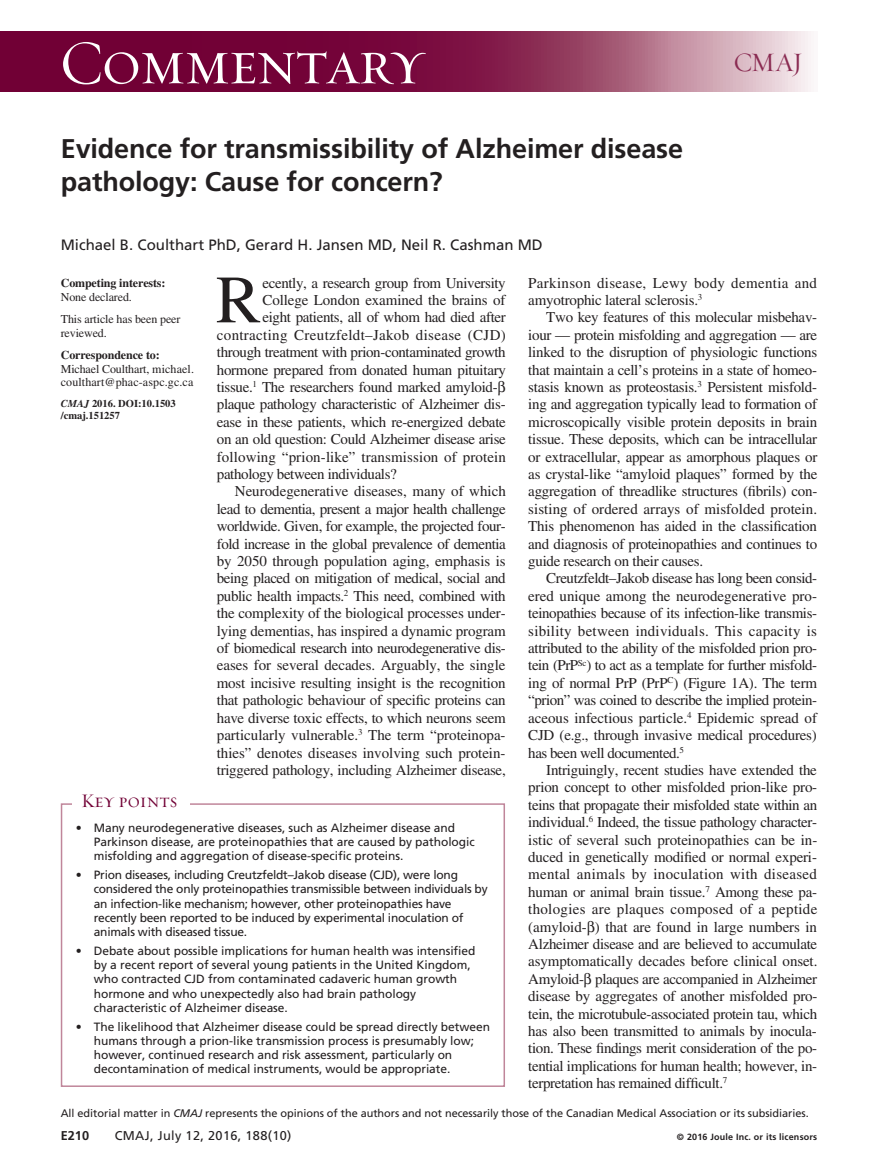
<style>
.page{position:relative;width:878px;height:1175px;background:#fff}
.page>*{position:absolute;margin:0;border:0;box-sizing:border-box;transform-origin:0 0}
.t1{font:67.5px "Times LT Std";color:#231f20}
.t2{font:63px "Requiem Display HTF Small Caps";letter-spacing:-.03em;color:#fff}
.t3{font:700 27px/33px "Frutiger LT Std";letter-spacing:-.005em;color:#231f20}
.t4{font:27px "Requiem Display HTF Roman";color:#8a2b52}
.t5{font:19.5px "Requiem Display HTF Small Caps";color:#710035}
.t6{font:15px/17.4px "Times LT Std";letter-spacing:-.02em;color:#231f20;text-align:justify}
.t7{font:15px/17.4px "Times LT Std";letter-spacing:.02em;color:#231f20}
.t8{font:15px "Times LT Std";color:#231f20}
.t9{font:15px "Frutiger LT Std";color:#231f20}
.t10{font:15px "Times LT Std";letter-spacing:.005em;color:#231f20}
.t11{font:12.75px "Frutiger LT Std";letter-spacing:.025em;color:#231f20}
.t12{font:700 12.75px "Frutiger LT Std";color:#231f20}
.t13{font:12px/14.2px "Frutiger LT Std";letter-spacing:-.005em;color:#231f20}
.t14{font:12px/13.5px "Times LT Std";letter-spacing:.01em;color:#231f20}
.t15{font:12px/22.5px "Times LT Std";letter-spacing:-.01em;color:#231f20}
.t16{font:700 12px "Times LT Std";letter-spacing:-.01em;color:#231f20}
.t17{font:10.95px "Frutiger LT Std";letter-spacing:-.005em;color:#231f20}
.t18{font:700 10.5px/12px "Times LT Std";color:#231f20}
.t19{font:700 9px "Frutiger LT Std";letter-spacing:.02em;color:#231f20}
.s1{font-style:italic}
</style>
<div class="page">
<svg style="left:0;top:32px;width:811px;height:60px;background:#8e325b"></svg>
<div style="left:61px;top:803px;width:444px;height:283px;border:2px solid #c0869a"></div>
<div style="left:72px;top:792px;width:117px;height:26px;background:#fff"></div>
<h2 class="t2" style="left:59px;top:26px;width:367px">Commentary</h2>
<h3 class="t3" style="left:61px;top:133px;width:624px">Evidence for transmissibility of Alzheimer disease pathology: Cause for concern?</h3>
<h3 class="t4" style="left:733px;top:46px;width:71px">CMAJ</h3>
<p class="t9" style="left:61px;top:236px;width:483px">Michael B. Coulthart PhD, Gerard H. Jansen MD, Neil R. Cashman MD</p>
<p class="t16" style="left:61px;top:276px;width:106px">Competing interests:</p>
<p class="t15" style="left:61px;top:285px;width:121px">None declared.<br>This article has been peer</p>
<p class="t15" style="left:61px;top:321px;width:48px">reviewed.</p>
<p class="t16" style="left:61px;top:348px;width:100px">Correspondence to:</p>
<p class="t14" style="left:61px;top:362px;width:135px">Michael Coulthart, michael. coulthart@phac-aspc.gc.ca</p>
<p class="t18" style="left:61px;top:397px;width:116px"><span class="s1">CMAJ</span> 2016. DOI:10.1503 /cmaj.151257</p>
<h1 class="t1" style="left:216px;top:262px;width:47px">R</h1>
<p class="t6" style="left:262px;top:274px;width:245px">ecently, a research group from University</p>
<p class="t7" style="left:528px;top:274px;width:290px">Parkinson disease, Lewy body dementia and amyotrophic lateral sclerosis.<sup>3</sup></p>
<p class="t6" style="left:528px;top:308px;width:291px;text-indent:18px">Two key features of this molecular misbehav&shy;iour — protein misfolding and aggregation — are linked to the disruption of physiologic functions that maintain a cell’s proteins in a state of homeo&shy;stasis known as proteostasis.<sup>3</sup> Persistent misfold&shy;ing and aggregation typically lead to formation of microscopically visible protein deposits in brain tissue. These deposits, which can be intracellular or extracellular, appear as amorphous plaques or as crystal-like “amyloid plaques” formed by the aggregation of threadlike structures (fibrils) con&shy;sisting of ordered arrays of misfolded protein.<br>This phenomenon has aided in the classification and diagnosis of proteinopathies and continues to guide research on their causes.</p>
<p class="t6" style="left:528px;top:569px;width:290px;text-indent:18px">Creutzfeldt–Jakob disease has long been consid&shy;ered unique among the neurodegenerative pro&shy;teinopathies because of its infection-like transmis&shy;sibility between individuals. This capacity is attributed to the ability of the misfolded prion pro&shy;tein (PrP<sup>Sc</sup>) to act as a template for further misfold&shy;ing of normal PrP (PrP<sup>C</sup>) (Figure 1A). The term “prion” was coined to describe the implied protein&shy;aceous infectious particle.<sup>4</sup> Epidemic spread of CJD (e.g., through invasive medical procedures) has been well documented.<sup>5</sup></p>
<p class="t6" style="left:528px;top:761px;width:291px;text-indent:18px">Intriguingly, recent studies have extended the prion concept to other misfolded prion-like pro&shy;teins that propagate their misfolded state within an individual.<sup>6</sup> Indeed, the tissue pathology character&shy;istic of several such proteinopathies can be in&shy;duced in genetically modified or normal experi&shy;mental animals by inoculation with diseased human or animal brain tissue.<sup>7</sup> Among these pa&shy;thologies are plaques composed of a peptide (amyloid- ) that are found in large numbers in Alzheimer disease and are believed to accumulate asymptomatically decades before clinical onset.<br>Amyloid- plaques are accompanied in Alzheimer disease by aggregates of another misfolded pro&shy;tein, the microtubule-associated protein tau, which has also been transmitted to animals by inocula&shy;tion. These findings merit consideration of the po&shy;tential implications for human health; however, in&shy;terpretation has remained difficult.<sup>7</sup></p>
<p class="t6" style="left:262px;top:291px;width:244px">College London examined the brains of</p>
<p class="t6" style="left:262px;top:308px;width:245px">eight patients, all of whom had died after</p>
<p class="t7" style="left:217px;top:326px;width:290px">contracting Creutzfeldt–Jakob disease (CJD)</p>
<p class="t6" style="left:217px;top:343px;width:290px">through treatment with prion-contaminated growth</p>
<p class="t6" style="left:217px;top:361px;width:290px">hormone prepared from donated human pituitary</p>
<p class="t6" style="left:217px;top:378px;width:282px">tissue.<sup>1</sup> The researchers found marked amyloid-</p>
<p class="t6" style="left:217px;top:395px;width:290px">plaque pathology characteristic of Alzheimer dis-</p>
<p class="t6" style="left:217px;top:413px;width:290px">ease in these patients, which re-energized debate</p>
<p class="t6" style="left:217px;top:430px;width:290px">on an old question: Could Alzheimer disease arise</p>
<p class="t10" style="left:217px;top:448px;width:290px">following “prion-like” transmission of protein</p>
<p class="t6" style="left:217px;top:465px;width:181px">pathology between individuals?</p>
<p class="t8" style="left:235px;top:483px;width:272px">Neurodegenerative diseases, many of which</p>
<p class="t6" style="left:217px;top:500px;width:290px">lead to dementia, present a major health challenge</p>
<p class="t6" style="left:217px;top:517px;width:290px">worldwide. Given, for example, the projected four-</p>
<p class="t6" style="left:217px;top:535px;width:290px">fold increase in the global prevalence of dementia</p>
<p class="t6" style="left:217px;top:552px;width:290px">by 2050 through population aging, emphasis is</p>
<p class="t6" style="left:217px;top:569px;width:290px">being placed on mitigation of medical, social and</p>
<p class="t6" style="left:217px;top:587px;width:290px">public health impacts.<sup>2</sup> This need, combined with</p>
<p class="t6" style="left:217px;top:604px;width:290px">the complexity of the biological processes under-</p>
<p class="t6" style="left:217px;top:622px;width:290px">lying dementias, has inspired a dynamic program</p>
<p class="t6" style="left:217px;top:639px;width:290px">of biomedical research into neurodegenerative dis-</p>
<p class="t6" style="left:217px;top:656px;width:290px">eases for several decades. Arguably, the single</p>
<p class="t6" style="left:217px;top:674px;width:290px">most incisive resulting insight is the recognition</p>
<p class="t6" style="left:217px;top:691px;width:290px">that pathologic behaviour of specific proteins can</p>
<p class="t6" style="left:217px;top:709px;width:290px">have diverse toxic effects, to which neurons seem</p>
<p class="t8" style="left:217px;top:726px;width:290px">particularly vulnerable.<sup>3</sup> The term “proteinopa-</p>
<p class="t6" style="left:217px;top:743px;width:290px">thies” denotes diseases involving such protein-</p>
<p class="t6" style="left:217px;top:761px;width:290px">triggered pathology, including Alzheimer disease,</p>
<h3 class="t5" style="left:81px;top:789px;width:98px">Key points</h3>
<p class="t13" style="left:94px;top:820px;width:382px;text-indent:-18px">• Many neurodegenerative diseases, such as Alzheimer disease and<br>Parkinson disease, are proteinopathies that are caused by pathologic misfolding and aggregation of disease-specific proteins.</p>
<p class="t13" style="left:94px;top:867px;width:395px;text-indent:-18px">• Prion diseases, including Creutzfeldt–Jakob disease (CJD), were long considered the only proteinopathies transmissible between individuals by an infection-like mechanism; however, other proteinopathies have recently been reported to be induced by experimental inoculation of animals with diseased tissue.</p>
<p class="t13" style="left:94px;top:943px;width:383px;text-indent:-18px">• Debate about possible implications for human health was intensified by a recent report of several young patients in the United Kingdom, who contracted CJD from contaminated cadaveric human growth hormone and who unexpectedly also had brain pathology characteristic of Alzheimer disease.</p>
<p class="t13" style="left:94px;top:1019px;width:397px;text-indent:-18px">• The likelihood that Alzheimer disease could be spread directly between humans through a prion-like transmission process is presumably low; however, continued research and risk assessment, particularly on decontamination of medical instruments, would be appropriate.</p>
<p class="t17" style="left:61px;top:1107px;width:749px">All editorial matter in <span class="s1">CMAJ</span> represents the opinions of the authors and not necessarily those of the Canadian Medical Association or its subsidiaries.</p>
<p class="t12" style="left:61px;top:1127px;width:30px">E210</p>
<p class="t11" style="left:115px;top:1127px;width:178px">CMAJ, July 12, 2016, 188(10)</p>
<p class="t19" style="left:677px;top:1131px;width:142px">© 2016 Joule Inc. or its licensors</p>
</div>
